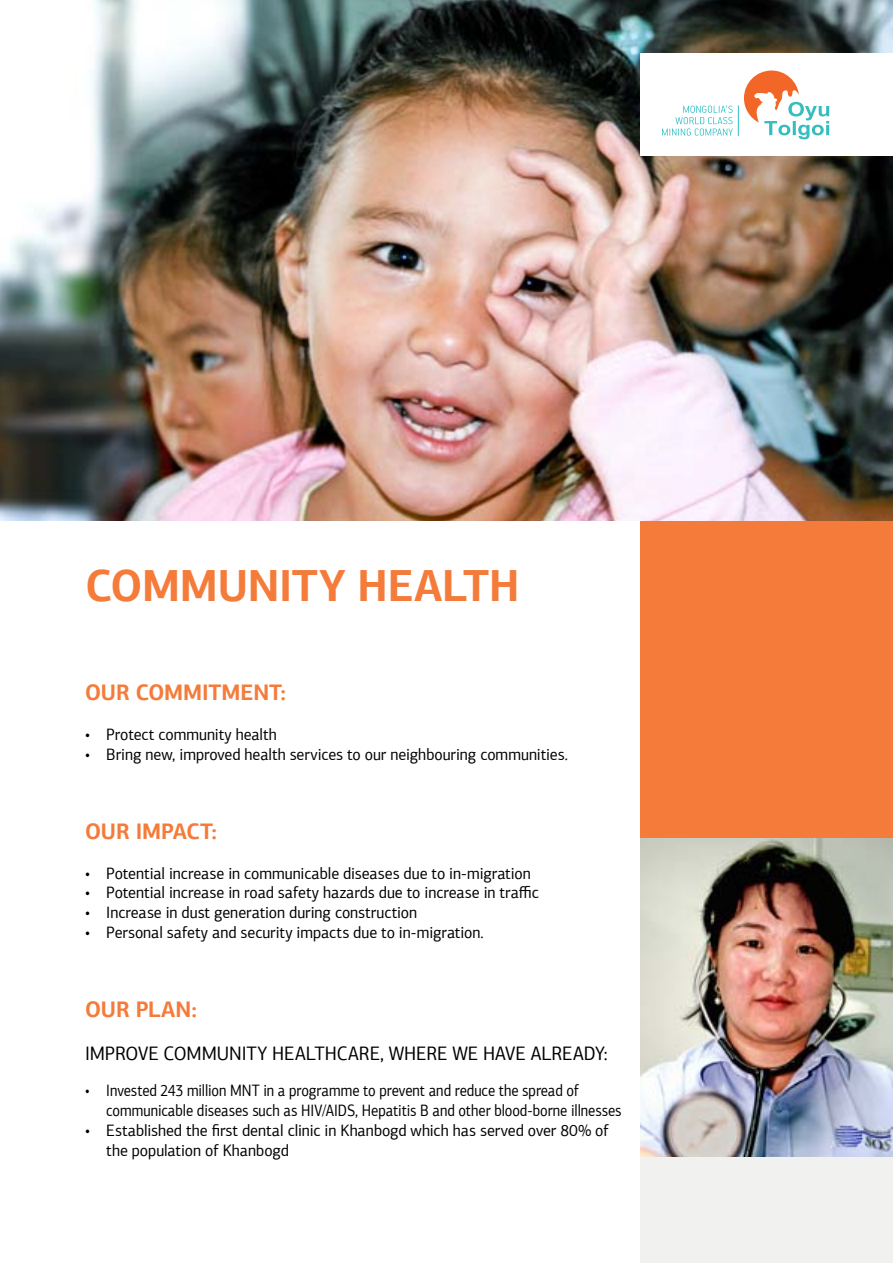
<style>
.page{position:relative;width:893px;height:1263px;background:#fff}
.page>*{position:absolute;margin:0;border:0;box-sizing:border-box;transform-origin:0 0}
.t1{font:700 45px "OT Pro";letter-spacing:-.005em;color:#f47b39;scale:.95 1}
.Sub_title{font:700 22.5px "OT Pro";letter-spacing:-.005em;color:#f47b39;scale:.95 1}
.sub_sub_tiitle{font:19.5px "OT Pro";letter-spacing:-.005em;color:#000;scale:.95 1}
.bulleted_second{font:16.5px/19.8px "OT Pro";letter-spacing:-.005em;color:#000;scale:.95 1}
.bulleted_first{font:16.5px/19.8px "OT Pro";letter-spacing:-.005em;color:#000;scale:.87 1}
.body{font:16.5px "OT Pro";letter-spacing:-.005em;color:#000;scale:.95 1}
</style>
<div class="page">
<img style="left:0;top:0;width:893px;height:521px">
<div style="left:641px;top:1157px;width:252px;height:106px;background:#f1f1ef"></div>
<div style="left:641px;top:521px;width:252px;height:318px;background:#f47b39"></div>
<img style="left:641px;top:839px;width:252px;height:318px">
<div style="left:641px;top:53px;width:252px;height:102px;background:#fff"></div>
<svg style="left:662px;top:105px;width:71px;height:31px"></svg>
<svg style="left:744px;top:71px;width:85px;height:68px"></svg>
<hr style="left:738px;top:106px;width:1px;height:30px;background:#33bfc3">
<p class="t1" style="left:86px;top:557px;width:458px">COMMUNITY HEALTH</p>
<p class="Sub_title" style="left:85px;top:678px;width:213px">OUR COMMITMENT:</p>
<p class="body" style="left:85px;top:724px;width:203px">• Protect community health</p>
<p class="bulleted_second" style="left:85px;top:744px;width:510px">• Bring new, improved health services to our neighbouring communities.</p>
<p class="Sub_title" style="left:85px;top:817px;width:140px">OUR IMPACT:</p>
<p class="body" style="left:85px;top:863px;width:471px">• Potential increase in communicable diseases due to in-migration</p>
<p class="bulleted_second" style="left:85px;top:883px;width:479px">• Potential increase in road safety hazards due to increase in traffic</p>
<p class="bulleted_second" style="left:85px;top:903px;width:351px">• Increase in dust generation during construction</p>
<p class="bulleted_second" style="left:85px;top:922px;width:421px">• Personal safety and security impacts due to in-migration.</p>
<p class="Sub_title" style="left:85px;top:995px;width:119px">OUR PLAN:</p>
<p class="sub_sub_tiitle" style="left:85px;top:1041px;width:552px">IMPROVE COMMUNITY HEALTHCARE, WHERE WE HAVE ALREADY:</p>
<p class="bulleted_first" style="left:106px;top:1081px;width:594px;text-indent:-21px">• Invested 243 million MNT in a programme to prevent and reduce the spread of communicable diseases such as HIV/AIDS, Hepatitis B and other blood-borne illnesses</p>
<p class="bulleted_second" style="left:106px;top:1120px;width:530px;text-indent:-21px">• Established the first dental clinic in Khanbogd which has served over 80% of the population of Khanbogd</p>
</div>
